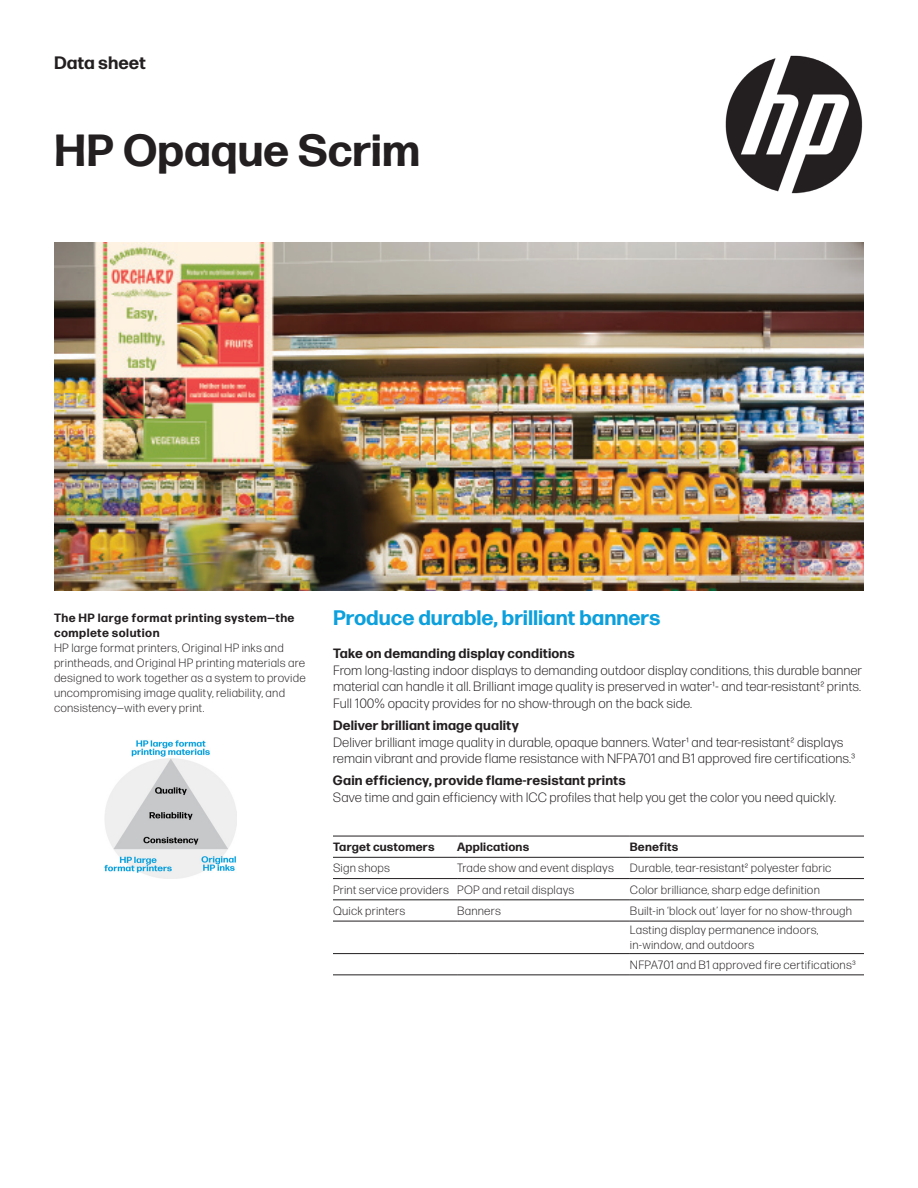
<style>
.page{position:relative;width:918px;height:1188px;background:#fff}
.page>*{position:absolute;margin:0;border:0;box-sizing:border-box;transform-origin:0 0}
.headline{font:700 45px "Forma DJR Micro";color:#231f20}
.subhead_2{font:700 21px "Forma DJR Micro";letter-spacing:-.005em;color:#0ca0dd}
.t1{font:700 18px "Forma DJR Micro";color:#231f20}
.Body{font:300 13.5px/16.5px "Forma DJR Micro";color:#231f20;text-align:justify}
.Body_Header{font:700 13.5px "Forma DJR Micro";letter-spacing:.015em;color:#231f20}
.Insight_body{font:300 12px/15px "Forma DJR Micro";letter-spacing:.015em;color:#231f20}
.insight_head{font:700 12px/15px "Forma DJR Micro";letter-spacing:.025em;color:#231f20}
</style>
<div class="page">
<img style="left:725px;top:55px;width:138px;height:139px">
<img style="left:104px;top:740px;width:132px;height:138px">
<hr style="left:333px;top:836px;width:124px;height:1px;background:#231f20">
<hr style="left:457px;top:836px;width:173px;height:1px;background:#231f20">
<hr style="left:630px;top:836px;width:234px;height:1px;background:#231f20">
<hr style="left:333px;top:857px;width:124px;height:1px;background:#231f20">
<hr style="left:457px;top:857px;width:173px;height:1px;background:#231f20">
<hr style="left:630px;top:857px;width:234px;height:1px;background:#231f20">
<hr style="left:333px;top:878px;width:124px;height:1px;background:#231f20">
<hr style="left:457px;top:878px;width:173px;height:1px;background:#231f20">
<hr style="left:630px;top:878px;width:234px;height:1px;background:#231f20">
<hr style="left:333px;top:900px;width:124px;height:1px;background:#231f20">
<hr style="left:457px;top:900px;width:173px;height:1px;background:#231f20">
<hr style="left:630px;top:900px;width:234px;height:1px;background:#231f20">
<hr style="left:333px;top:921px;width:124px;height:1px;background:#231f20">
<hr style="left:457px;top:921px;width:173px;height:1px;background:#231f20">
<hr style="left:630px;top:921px;width:234px;height:1px;background:#231f20">
<hr style="left:333px;top:953px;width:124px;height:1px;background:#231f20">
<hr style="left:457px;top:953px;width:173px;height:1px;background:#231f20">
<hr style="left:630px;top:953px;width:234px;height:1px;background:#231f20">
<hr style="left:333px;top:975px;width:124px;height:1px;background:#231f20">
<hr style="left:457px;top:975px;width:173px;height:1px;background:#231f20">
<hr style="left:630px;top:975px;width:234px;height:1px;background:#231f20">
<img style="left:54px;top:242px;width:810px;height:349px">
<p class="t1" style="left:54px;top:51px;width:93px">Data sheet</p>
<p class="headline" style="left:54px;top:121px;width:368px">HP Opaque Scrim</p>
<p class="insight_head" style="left:54px;top:610px;width:242px">The HP large format printing system—the complete solution</p>
<p class="Insight_body" style="left:54px;top:640px;width:253px">HP large format printers, Original HP inks and printheads, and Original HP printing materials are designed to work together as a system to provide uncompromising image quality, reliability, and consistency—with every print.</p>
<p class="subhead_2" style="left:333px;top:604px;width:329px">Produce durable, brilliant banners</p>
<p class="Body_Header" style="left:333px;top:645px;width:243px">Take on demanding display conditions</p>
<p class="Body" style="left:333px;top:661px;width:531px">From long-lasting indoor displays to demanding outdoor display conditions, this durable banner material can handle it all. Brilliant image quality is preserved in water1- and tear-resistant2 prints.<br>Full 100% opacity provides for no show-through on the back side.</p>
<p class="Body_Header" style="left:333px;top:717px;width:187px">Deliver brilliant image quality</p>
<p class="Body" style="left:333px;top:733px;width:524px">Deliver brilliant image quality in durable, opaque banners. Water1 and tear-resistant2 displays remain vibrant and provide flame resistance with NFPA701 and B1 approved fire certifications.3</p>
<p class="Body_Header" style="left:333px;top:772px;width:294px">Gain efficiency, provide flame-resistant prints</p>
<p class="Body" style="left:333px;top:789px;width:505px">Save time and gain efficiency with ICC profiles that help you get the color you need quickly.</p>
<p class="insight_head" style="left:333px;top:839px;width:103px">Target customers</p>
<p class="insight_head" style="left:457px;top:839px;width:74px">Applications</p>
<p class="insight_head" style="left:630px;top:839px;width:50px">Benefits</p>
<p class="Insight_body" style="left:333px;top:860px;width:59px">Sign shops</p>
<p class="Insight_body" style="left:457px;top:860px;width:158px">Trade show and event displays</p>
<p class="Insight_body" style="left:630px;top:860px;width:203px">Durable, tear-resistant2 polyester fabric</p>
<p class="Insight_body" style="left:333px;top:882px;width:118px">Print service providers</p>
<p class="Insight_body" style="left:457px;top:882px;width:119px">POP and retail displays</p>
<p class="Insight_body" style="left:630px;top:882px;width:192px">Color brilliance, sharp edge definition</p>
<p class="Insight_body" style="left:333px;top:903px;width:74px">Quick printers</p>
<p class="Insight_body" style="left:457px;top:903px;width:46px">Banners</p>
<p class="Insight_body" style="left:630px;top:903px;width:224px">Built-in ‘block out’ layer for no show-through</p>
<p class="Insight_body" style="left:630px;top:922px;width:190px">Lasting display permanence indoors, in-window, and outdoors</p>
<p class="Insight_body" style="left:630px;top:957px;width:227px">NFPA701 and B1 approved fire certifications3</p>
</div>
